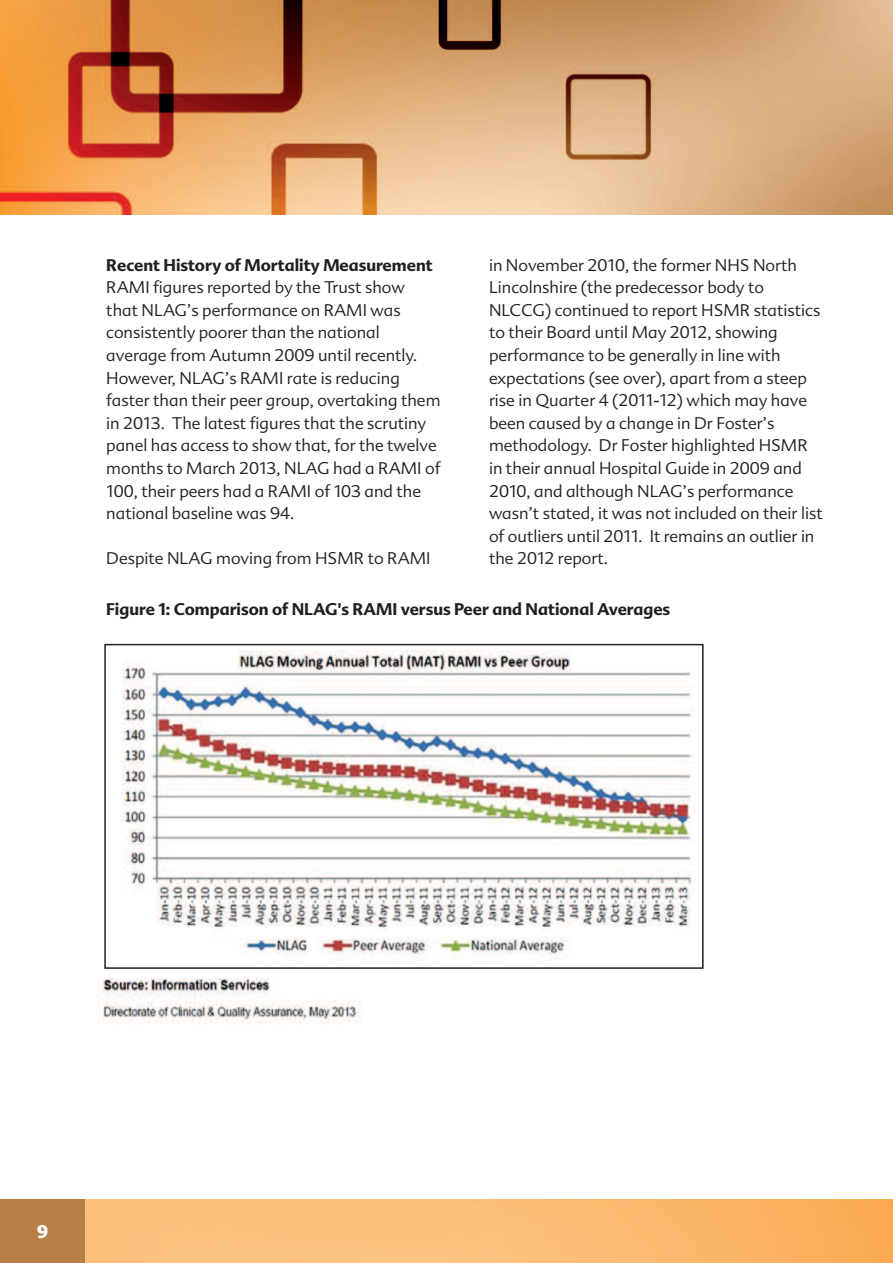
<style>
.page{position:relative;width:893px;height:1263px;background:#fff}
.page>*{position:absolute;margin:0;border:0;box-sizing:border-box;transform-origin:0 0}
.t1{font:900 18px "Advert";color:#fff}
.t2{font:300 16.5px/22.6px "Advert";color:#231f20}
.t3{font:700 16.5px "Advert";color:#231f20}
</style>
<div class="page">
<img style="left:0;top:0;width:893px;height:215px">
<img style="left:85px;top:1199px;width:808px;height:64px">
<div style="left:0;top:1199px;width:85px;height:64px;background:#b77e46"></div>
<img style="left:121px;top:650px;width:574px;height:311px">
<img style="left:98px;top:978px;width:264px;height:46px">
<div style="left:104px;top:644px;width:600px;height:325px;border:2px solid #231f20"></div>
<p class="t3" style="left:106px;top:259px;width:328px">Recent History of Mortality Measurement</p>
<p class="t2" style="left:106px;top:278px;width:336px">RAMI figures reported by the Trust show that NLAG’s performance on RAMI was consistently poorer than the national average from Autumn 2009 until recently.<br>However, NLAG’s RAMI rate is reducing faster than their peer group, overtaking them in 2013. The latest figures that the scrutiny panel has access to show that, for the twelve months to March 2013, NLAG had a RAMI of 100, their peers had a RAMI of 103 and the national baseline was 94.</p>
<p class="t2" style="left:106px;top:549px;width:326px">Despite NLAG moving from HSMR to RAMI</p>
<p class="t2" style="left:489px;top:255px;width:335px">in November 2010, the former NHS North Lincolnshire (the predecessor body to NLCCG) continued to report HSMR statistics to their Board until May 2012, showing performance to be generally in line with expectations (see over), apart from a steep rise in Quarter 4 (2011-12) which may have been caused by a change in Dr Foster’s methodology. Dr Foster highlighted HSMR in their annual Hospital Guide in 2009 and 2010, and although NLAG’s performance wasn’t stated, it was not included on their list of outliers until 2011. It remains an outlier in the 2012 report.</p>
<p class="t3" style="left:106px;top:603px;width:565px">Figure 1: Comparison of NLAG's RAMI versus Peer and National Averages</p>
<p class="t1" style="left:37px;top:1225px;width:12px">9</p>
</div>
